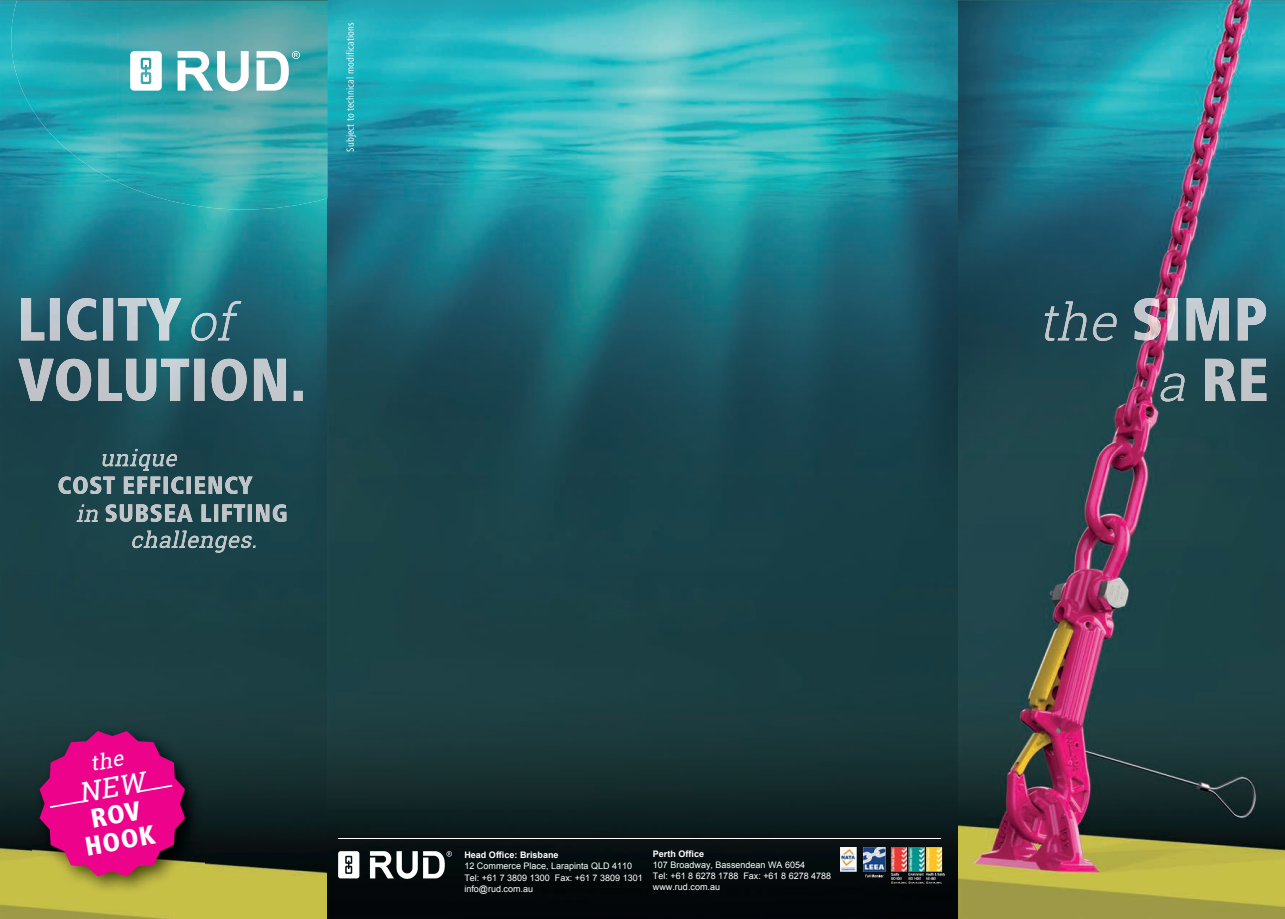
<style>
.page{position:relative;width:1285px;height:919px;background:#fff}
.page>*{position:absolute;margin:0;border:0;box-sizing:border-box;transform-origin:0 0}
.t1{font:800 condensed 27.75px/26.4px "Lino Frutiger Next";color:#fff;text-align:center}
.t2{font:condensed 10.5px "Frutiger Next LT";letter-spacing:.005em;color:#fff}
.t3{font:9px/11.4px "Arial";color:#fff}
.t4{font:700 9px "Arial";color:#fff}
</style>
<div class="page">
<img style="left:0;top:0;width:1284px;height:918px">
<img style="left:19px;top:359px;width:283px;height:42px">
<img style="left:21px;top:298px;width:220px;height:43px">
<img style="left:132px;top:535px;width:119px;height:17px">
<img style="left:109px;top:504px;width:177px;height:17px">
<img style="left:73px;top:476px;width:179px;height:18px">
<img style="left:102px;top:449px;width:75px;height:21px">
<img style="left:33px;top:724px;width:171px;height:171px">
<img style="left:1160px;top:359px;width:105px;height:42px">
<img style="left:1044px;top:298px;width:221px;height:43px">
<img style="left:116px;top:0;width:211px;height:209px">
<img style="left:11px;top:0;width:106px;height:157px">
<img style="left:76px;top:157px;width:41px;height:25px">
<svg style="left:177px;top:51px;width:72px;height:40px"></svg>
<svg style="left:256px;top:51px;width:44px;height:40px"></svg>
<svg style="left:130px;top:51px;width:32px;height:40px"></svg>
<img style="left:339px;top:851px;width:112px;height:27px">
<img style="left:839px;top:847px;width:105px;height:36px">
<img style="left:339px;top:838px;width:601px;height:1px">
<svg style="left:40px;top:731px;width:145px;height:145px;background:#c11774"></svg>
<p class="t2" style="left:346px;top:151px;width:130px;rotate:-90deg">Subject to technical modifications</p>
<h1 class="t1" style="left:78px;top:807px;width:72px;rotate:-10deg">ROV<br>HOOK</h1>
<p class="t4" style="left:464px;top:848px;width:96px">Head Office: Brisbane</p>
<p class="t3" style="left:464px;top:860px;width:180px">12 Commerce Place, Larapinta QLD 4110<br>Tel: +61 7 3809 1300 Fax: +61 7 3809 1301 info@rud.com.au</p>
<p class="t4" style="left:653px;top:847px;width:53px">Perth Office</p>
<p class="t3" style="left:653px;top:859px;width:180px;line-height:10.8px">107 Broadway, Bassendean WA 6054<br>Tel: +61 8 6278 1788 Fax: +61 8 6278 4788 www.rud.com.au</p>
</div>
